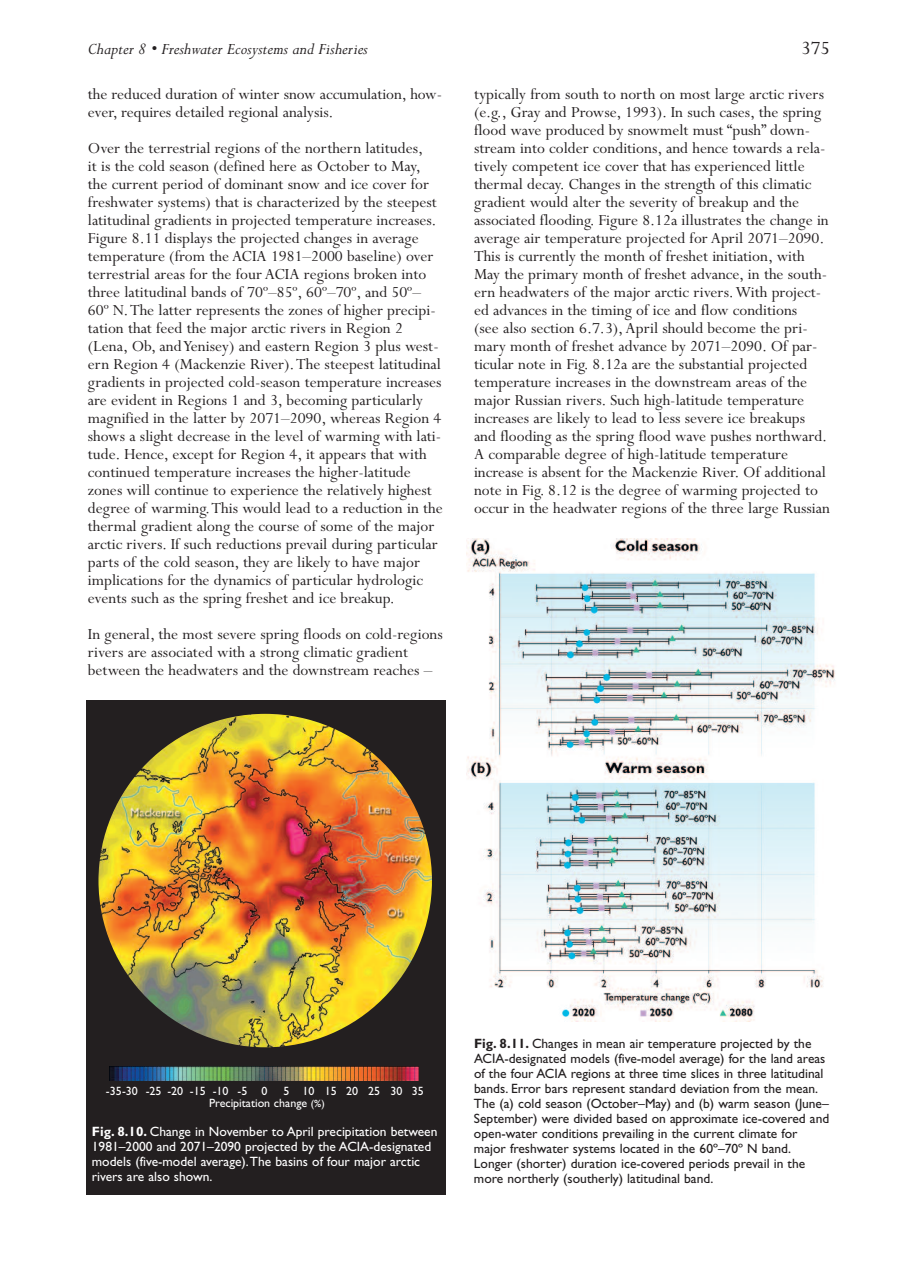
<style>
.page{position:relative;width:918px;height:1269px;background:#fff}
.page>*{position:absolute;margin:0;border:0;box-sizing:border-box;transform-origin:0 0}
.t1{font:21px "Perpetua";color:#231f20}
.t2{font:italic 18px "Perpetua";color:#231f20}
.t3{font:17.25px/18px "Perpetua";color:#231f20}
.t4{font:13.5px/15px "Gill Sans";color:#231f20}
.t5{font:13.5px/15px "Gill Sans";color:#fff}
.t6{font:12px/12px "Gill Sans";color:#fff}
.s1{font-size:10.5px}
.s2{font-weight:700}
</style>
<div class="page">
<div style="left:86px;top:700px;width:360px;height:495px;background:#231f20"></div>
<img style="left:98px;top:714px;width:334px;height:333px;border-radius:50%">
<img style="left:110px;top:1067px;width:309px;height:14px">
<img style="left:466px;top:538px;width:369px;height:484px">
<p class="t2" style="left:88px;top:43px;width:282px">Chapter 8 • Freshwater Ecosystems and Fisheries</p>
<p class="t1" style="left:801px;top:40px;width:30px">375</p>
<p class="t3" style="left:88px;top:87px;width:356px">the reduced duration of winter snow accumulation, how&shy;ever, requires detailed regional analysis.</p>
<p class="t3" style="left:88px;top:141px;width:356px">Over the terrestrial regions of the northern latitudes,<br>it is the cold season (defined here as October to May, the current period of dominant snow and ice cover for freshwater systems) that is characterized by the steepest latitudinal gradients in projected temperature increases.<br>Figure 8.11 displays the projected changes in average temperature (from the ACIA 1981–2000 baseline) over terrestrial areas for the four ACIA regions broken into three latitudinal bands of 70º–85º, 60º–70º, and 50º– 60º N.The latter represents the zones of higher precipi&shy;tation that feed the major arctic rivers in Region 2 (Lena, Ob, and Yenisey) and eastern Region 3 plus west&shy;ern Region 4 (Mackenzie River).The steepest latitudinal gradients in projected cold-season temperature increases are evident in Regions 1 and 3, becoming particularly magnified in the latter by 2071–2090, whereas Region 4 shows a slight decrease in the level of warming with lati&shy;tude. Hence, except for Region 4, it appears that with continued temperature increases the higher-latitude zones will continue to experience the relatively highest degree of warming.This would lead to a reduction in the thermal gradient along the course of some of the major arctic rivers. If such reductions prevail during particular parts of the cold season, they are likely to have major implications for the dynamics of particular hydrologic events such as the spring freshet and ice breakup.</p>
<p class="t3" style="left:88px;top:627px;width:356px">In general, the most severe spring floods on cold-regions rivers are associated with a strong climatic gradient between the headwaters and the downstream reaches –</p>
<p class="t3" style="left:474px;top:87px;width:358px">typically from south to north on most large arctic rivers (e.g., Gray and Prowse, 1993). In such cases, the spring flood wave produced by snowmelt must “push” down&shy;stream into colder conditions, and hence towards a rela&shy;tively competent ice cover that has experienced little thermal decay. Changes in the strength of this climatic gradient would alter the severity of breakup and the associated flooding. Figure 8.12a illustrates the change in average air temperature projected for April 2071–2090.<br>This is currently the month of freshet initiation, with May the primary month of freshet advance, in the south&shy;ern headwaters of the major arctic rivers.With project&shy;ed advances in the timing of ice and flow conditions<br>(see also section 6.7.3), April should become the pri&shy;mary month of freshet advance by 2071–2090. Of par&shy;ticular note in Fig. 8.12a are the substantial projected temperature increases in the downstream areas of the major Russian rivers. Such high-latitude temperature increases are likely to lead to less severe ice breakups and flooding as the spring flood wave pushes northward.<br>A comparable degree of high-latitude temperature increase is absent for the Mackenzie River. Of additional note in Fig. 8.12 is the degree of warming projected to occur in the headwater regions of the three large Russian</p>
<p class="t6" style="left:106px;top:1086px;width:163px">-35-30 -25 -20 -15 -10 -5 0</p>
<p class="t6" style="left:209px;top:1086px;width:216px;text-indent:75px">5 10 15 20 25 30 35<br>Precipitation change <span class="s1">(%)</span></p>
<p class="t5" style="left:92px;top:1125px;width:347px"><span class="s2">Fig. 8.10.</span> Change in November to April precipitation between 1981–2000 and 2071–2090 projected by the ACIA-designated models (five-model average).The basins of four major arctic rivers are also shown.</p>
<p class="t4" style="left:474px;top:1037px;width:357px"><span class="s2">Fig. 8.11.</span> Changes in mean air temperature projected by the ACIA-designated models (five-model average) for the land areas of the four ACIA regions at three time slices in three latitudinal bands. Error bars represent standard deviation from the mean.<br>The (a) cold season (October–May) and (b) warm season (June– September) were divided based on approximate ice-covered and open-water conditions prevailing in the current climate for major freshwater systems located in the 60º–70º N band.<br>Longer (shorter) duration ice-covered periods prevail in the more northerly (southerly) latitudinal band.</p>
</div>
